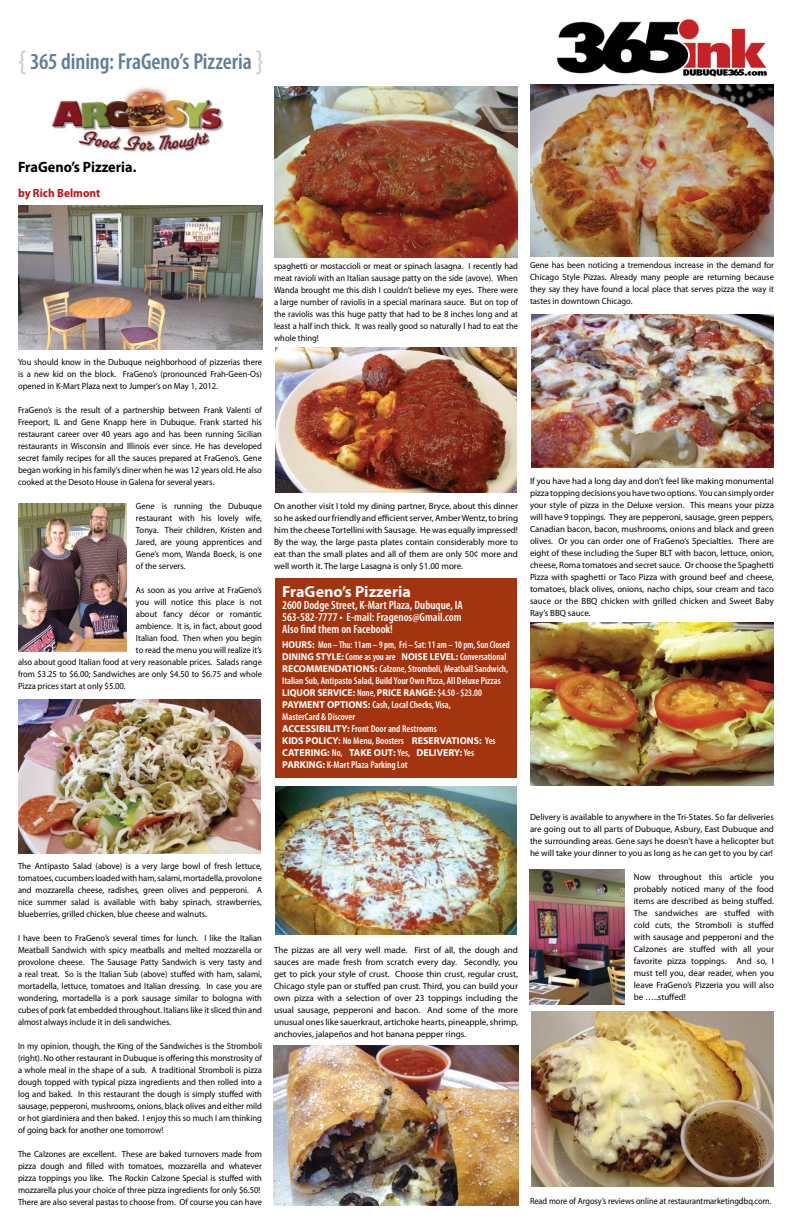
<style>
.page{position:relative;width:792px;height:1224px;background:#fff}
.page>*{position:absolute;margin:0;border:0;box-sizing:border-box;transform-origin:0 0}
.t1{font:600 condensed 23px "Myriad Pro";letter-spacing:-.005em;color:#617d99}
.t2{font:700 16px "Myriad Pro";color:#fff}
.t3{font:700 15px "Myriad Pro";color:#000;scale:.95 1}
.t4{font:600 condensed 12px/12px "Myriad Pro";color:#fff}
.t5{font:700 12px "Myriad Pro";color:#ba141a;scale:.95 1}
.t6{font:600 condensed 10px/12px "Myriad Pro";color:#fff;scale:.93 1}
.t7{font:9px/12px "Myriad Pro";color:#000;text-align:justify;scale:.95 1}
.t8{font:9px/12px "Myriad Pro";color:#000;text-align:justify}
.t9{font:9px "Myriad Pro";color:#000;scale:.92 1}
.s1{font-weight:400;font-stretch:normal;font-size:30px;color:#c4d1d6}
.s2{font-weight:700;font-stretch:normal}
</style>
<div class="page">
<img style="left:557px;top:19px;width:210px;height:58px">
<img style="left:51px;top:87px;width:173px;height:65px">
<div style="left:275px;top:578px;width:242px;height:200px;background:#a33410"></div>
<img style="left:531px;top:1012px;width:243px;height:175px">
<img style="left:273px;top:1045px;width:245px;height:161px">
<img style="left:18px;top:699px;width:243px;height:155px">
<img style="left:531px;top:314px;width:243px;height:154px">
<img style="left:275px;top:347px;width:242px;height:146px">
<img style="left:18px;top:503px;width:109px;height:148px">
<img style="left:18px;top:206px;width:244px;height:144px">
<img style="left:529px;top:870px;width:96px;height:134px">
<img style="left:274px;top:86px;width:244px;height:172px">
<img style="left:530px;top:85px;width:244px;height:172px">
<img style="left:530px;top:622px;width:244px;height:164px">
<img style="left:275px;top:787px;width:242px;height:148px">
<h1 class="t1" style="left:18px;top:47px;width:248px"><span class="s1">{</span> 365 dining: FraGeno’s Pizzeria <span class="s1">}</span></h1>
<h3 class="t3" style="left:18px;top:157px;width:126px">FraGeno’s Pizzeria.</h3>
<h3 class="t5" style="left:18px;top:185px;width:88px">by Rich Belmont</h3>
<p class="t7" style="left:18px;top:356px;width:258px">You should know in the Dubuque neighborhood of pizzerias there is a new kid on the block. FraGeno’s (pronounced Frah-Geen-Os) opened in K-Mart Plaza next to Jumper’s on May 1, 2012.</p>
<p class="t7" style="left:18px;top:404px;width:258px">FraGeno’s is the result of a partnership between Frank Valenti of Freeport, IL and Gene Knapp here in Dubuque. Frank started his restaurant career over 40 years ago and has been running Sicilian restaurants in Wisconsin and Illinois ever since. He has developed secret family recipes for all the sauces prepared at FraGeno’s. Gene began working in his family’s diner when he was 12 years old. He also cooked at the Desoto House in Galena for several years.</p>
<p class="t7" style="left:136px;top:500px;width:134px">Gene is running the Dubuque restaurant with his lovely wife, Tonya. Their children, Kristen and Jared, are young apprentices and Gene’s mom, Wanda Boeck, is one of the servers.</p>
<p class="t7" style="left:136px;top:584px;width:134px">As soon as you arrive at FraGeno’s</p>
<p class="t7" style="left:136px;top:596px;width:134px">you will notice this place is not</p>
<p class="t7" style="left:136px;top:608px;width:134px">about fancy décor or romantic</p>
<p class="t7" style="left:136px;top:620px;width:134px">ambience. It is, in fact, about good</p>
<p class="t7" style="left:136px;top:632px;width:134px">Italian food. Then when you begin</p>
<p class="t7" style="left:136px;top:644px;width:134px">to read the menu you will realize it’s</p>
<p class="t7" style="left:18px;top:656px;width:258px">also about good Italian food at very reasonable prices. Salads range</p>
<p class="t7" style="left:18px;top:668px;width:258px">from $3.25 to $6.00; Sandwiches are only $4.50 to $6.75 and whole</p>
<p class="t7" style="left:18px;top:680px;width:115px">Pizza prices start at only $5.00.</p>
<p class="t7" style="left:274px;top:260px;width:258px">spaghetti or mostaccioli or meat or spinach lasagna. I recently had meat ravioli with an Italian sausage patty on the side (avove). When Wanda brought me this dish I couldn’t believe my eyes. There were a large number of raviolis in a special marinara sauce. But on top of the raviolis was this huge patty that had to be 8 inches long and at least a half inch thick. It was really good so naturally I had to eat the whole thing!</p>
<p class="t7" style="left:530px;top:259px;width:258px">Gene has been noticing a tremendous increase in the demand for Chicago Style Pizzas. Already many people are returning because they say they have found a local place that serves pizza the way it tastes in downtown Chicago.</p>
<p class="t8" style="left:274px;top:500px;width:246px">On another visit I told my dining partner, Bryce, about this dinner so he asked our friendly and efficient server, Amber Wentz, to bring him the cheese Tortellini with Sausage. He was equally impressed!<br>By the way, the large pasta plates contain considerably more to eat than the small plates and all of them are only 50¢ more and well worth it. The large Lasagna is only $1.00 more.</p>
<h2 class="t2" style="left:282px;top:581px;width:130px">FraGeno’s Pizzeria</h2>
<h3 class="t4" style="left:282px;top:599px;width:182px">2600 Dodge Street, K-Mart Plaza, Dubuque, IA<br>563-582-7777 • E-mail: Fragenos@Gmail.com<br>Also find them on Facebook!</h3>
<p class="t6" style="left:282px;top:639px;width:246px"><span class="s2">HOURS:</span> Mon – Thu: 11am – 9 pm, Fri – Sat: 11 am – 10 pm, Sun Closed <span class="s2">DINING STYLE:</span> Come as you are <span class="s2">NOISE LEVEL:</span> Conversational <span class="s2">RECOMMENDATIONS:</span> Calzone, Stromboli, Meatball Sandwich, Italian Sub, Antipasto Salad, Build Your Own Pizza, All Deluxe Pizzas <span class="s2">LIQUOR SERVICE:</span> None, <span class="s2">PRICE RANGE:</span> $4.50 - $23.00<br><span class="s2">PAYMENT OPTIONS:</span> Cash, Local Checks, Visa,<br>MasterCard &amp; Discover<br><span class="s2">ACCESSIBILITY:</span> Front Door and Restrooms<br><span class="s2">KIDS POLICY:</span> No Menu, Boosters <span class="s2">RESERVATIONS:</span> Yes <span class="s2">CATERING:</span> No, <span class="s2">TAKE OUT:</span> Yes, <span class="s2">DELIVERY:</span> Yes <span class="s2">PARKING:</span> K-Mart Plaza Parking Lot</p>
<p class="t8" style="left:530px;top:475px;width:246px">If you have had a long day and don’t feel like making monumental pizza topping decisions you have two options. You can simply order your style of pizza in the Deluxe version. This means your pizza will have 9 toppings. They are pepperoni, sausage, green peppers, Canadian bacon, bacon, mushrooms, onions and black and green olives. Or you can order one of FraGeno’s Specialties. There are eight of these including the Super BLT with bacon, lettuce, onion, cheese, Roma tomatoes and secret sauce. Or choose the Spaghetti Pizza with spaghetti or Taco Pizza with ground beef and cheese, tomatoes, black olives, onions, nacho chips, sour cream and taco sauce or the BBQ chicken with grilled chicken and Sweet Baby Ray’s BBQ sauce.</p>
<p class="t7" style="left:18px;top:860px;width:258px">The Antipasto Salad (above) is a very large bowl of fresh lettuce, tomatoes, cucumbers loaded with ham, salami, mortadella, provolone and mozzarella cheese, radishes, green olives and pepperoni. A nice summer salad is available with baby spinach, strawberries, blueberries, grilled chicken, blue cheese and walnuts.</p>
<p class="t7" style="left:18px;top:932px;width:258px">I have been to FraGeno’s several times for lunch. I like the Italian Meatball Sandwich with spicy meatballs and melted mozzarella or provolone cheese. The Sausage Patty Sandwich is very tasty and a real treat. So is the Italian Sub (above) stuffed with ham, salami, mortadella, lettuce, tomatoes and Italian dressing. In case you are wondering, mortadella is a pork sausage similar to bologna with cubes of pork fat embedded throughout. Italians like it sliced thin and almost always include it in deli sandwiches.</p>
<p class="t7" style="left:18px;top:1040px;width:258px">In my opinion, though, the King of the Sandwiches is the Stromboli (right). No other restaurant in Dubuque is offering this monstrosity of a whole meal in the shape of a sub. A traditional Stromboli is pizza dough topped with typical pizza ingredients and then rolled into a log and baked. In this restaurant the dough is simply stuffed with sausage, pepperoni, mushrooms, onions, black olives and either mild or hot giardiniera and then baked. I enjoy this so much I am thinking of going back for another one tomorrow!</p>
<p class="t7" style="left:18px;top:1148px;width:258px;text-align:left">The Calzones are excellent. These are baked turnovers made from pizza dough and filled with tomatoes, mozzarella and whatever pizza toppings you like. The Rockin Calzone Special is stuffed with mozzarella plus your choice of three pizza ingredients for only $6.50!<br>There are also several pastas to choose from. Of course you can have</p>
<p class="t8" style="left:274px;top:944px;width:246px">The pizzas are all very well made. First of all, the dough and sauces are made fresh from scratch every day. Secondly, you get to pick your style of crust. Choose thin crust, regular crust, Chicago style pan or stuffed pan crust. Third, you can build your own pizza with a selection of over 23 toppings including the usual sausage, pepperoni and bacon. And some of the more unusual ones like sauerkraut, artichoke hearts, pineapple, shrimp, anchovies, jalapeños and hot banana pepper rings.</p>
<p class="t8" style="left:530px;top:811px;width:246px">Delivery is available to anywhere in the Tri-States. So far deliveries are going out to all parts of Dubuque, Asbury, East Dubuque and the surrounding areas. Gene says he doesn’t have a helicopter but he will take your dinner to you as long as he can get to you by car!</p>
<p class="t8" style="left:634px;top:871px;width:142px">Now throughout this article you probably noticed many of the food items are described as being stuffed.<br>The sandwiches are stuffed with cold cuts, the Stromboli is stuffed with sausage and pepperoni and the Calzones are stuffed with all your favorite pizza toppings. And so, I must tell you, dear reader, when you leave FraGeno’s Pizzeria you will also be …..stuffed!</p>
<p class="t9" style="left:530px;top:1196px;width:264px">Read more of Argosy’s reviews online at restaurantmarketingdbq.com.</p>
</div>
